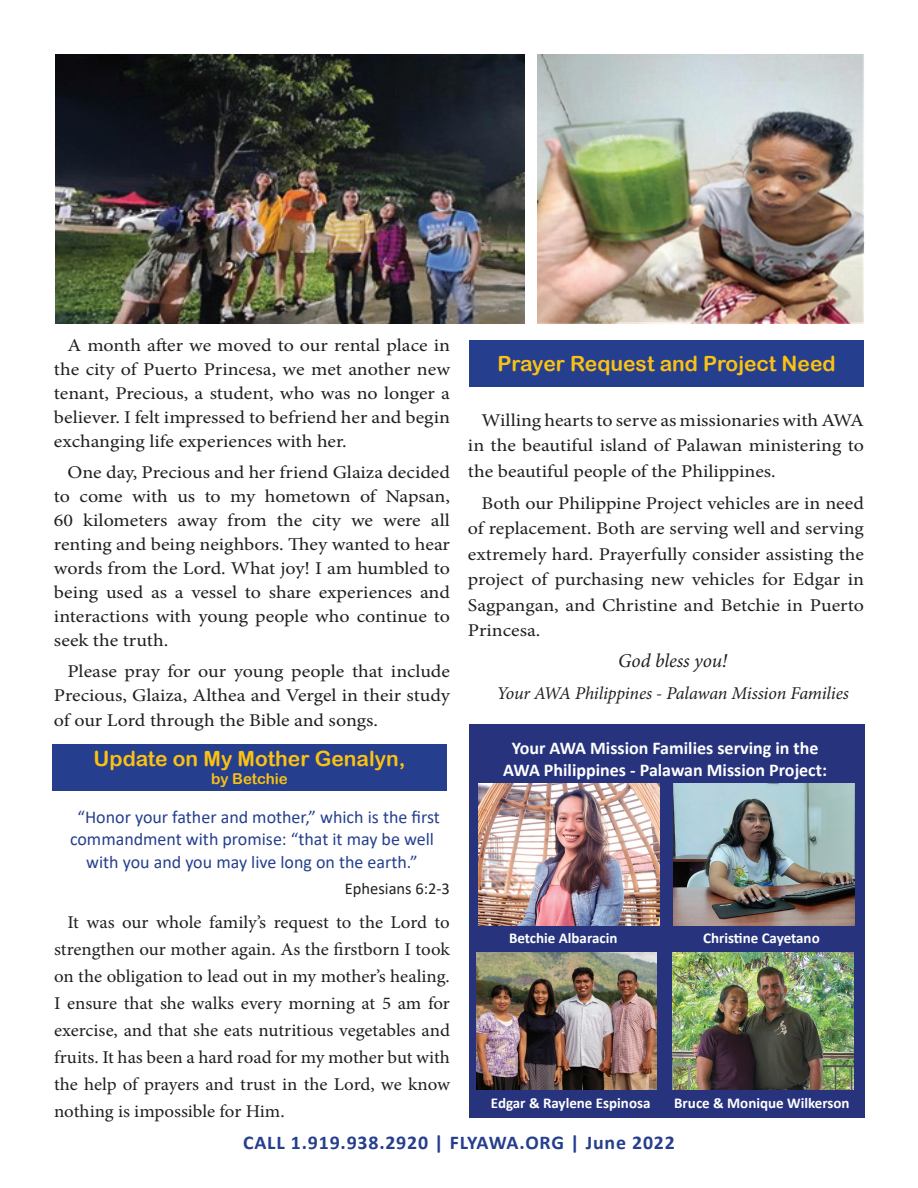
<style>
.page{position:relative;width:918px;height:1188px;background:#fff}
.page>*{position:absolute;margin:0;border:0;box-sizing:border-box;transform-origin:0 0}
.t1{font:21px "Arial Rounded MT Bold";color:#fbc112}
.t2{font:700 19.5px "Calibri";letter-spacing:.04em;color:#253f8e}
.t3{font:italic 19.5px "Minion Pro";letter-spacing:-.005em;color:#231f20}
.t4{font:18px/24px "Minion Pro";color:#231f20;text-align:justify;scale:1.11 1}
.t5{font:18px/27px "Minion Pro";color:#231f20;text-align:justify;scale:1.05 1}
.t6{font:18px/22.5px "Calibri";color:#253f8e;text-align:center}
.t7{font:700 18px/21.6px "Calibri";color:#fff;text-align:center}
.t8{font:italic 18px "Minion Pro";letter-spacing:-.01em;color:#231f20}
.t9{font:16.5px "Calibri";color:#231f20}
.t10{font:700 15px "Calibri";color:#fff}
.t11{font:15px "Arial Rounded MT Bold";color:#fbc112}
</style>
<div class="page">
<div style="left:469px;top:340px;width:395px;height:47px;background:#253f8e"></div>
<div style="left:469px;top:725px;width:396px;height:393px;background:#27347d"></div>
<img style="left:477px;top:952px;width:180px;height:137px">
<img style="left:673px;top:783px;width:182px;height:142px">
<img style="left:672px;top:952px;width:182px;height:137px">
<img style="left:478px;top:783px;width:182px;height:142px">
<div style="left:52px;top:744px;width:395px;height:47px;background:#253f8e"></div>
<img style="left:55px;top:54px;width:470px;height:270px">
<img style="left:538px;top:54px;width:326px;height:270px">
<p class="t4" style="left:54px;top:333px;width:358px;text-indent:14px">A month after we moved to our rental place in the city of Puerto Princesa, we met another new tenant, Precious, a student, who was no longer a believer. I felt impressed to befriend her and begin exchanging life experiences with her.</p>
<p class="t4" style="left:54px;top:460px;width:358px;text-indent:14px">One day, Precious and her friend Glaiza decided to come with us to my hometown of Napsan, 60 kilometers away from the city we were all renting and being neighbors. They wanted to hear words from the Lord. What joy! I am humbled to being used as a vessel to share experiences and interactions with young people who continue to seek the truth.</p>
<p class="t4" style="left:54px;top:659px;width:358px;line-height:24.8px;text-indent:14px">Please pray for our young people that include Precious, Glaiza, Althea and Vergel in their study of our Lord through the Bible and songs.</p>
<p class="t1" style="left:94px;top:746px;width:313px">Update on My Mother Genalyn,</p>
<p class="t11" style="left:211px;top:770px;width:78px">by Betchie</p>
<p class="t6" style="left:70px;top:805px;width:371px">“Honor your father and mother,” which is the first commandment with promise: “that it may be well with you and you may live long on the earth.”</p>
<p class="t9" style="left:345px;top:877px;width:107px">Ephesians 6:2-3</p>
<p class="t5" style="left:54px;top:909px;width:379px;text-indent:13px">It was our whole family’s request to the Lord to strengthen our mother again. As the firstborn I took on the obligation to lead out in my mother’s healing.<br>I ensure that she walks every morning at 5 am for exercise, and that she eats nutritious vegetables and fruits. It has been a hard road for my mother but with the help of prayers and trust in the Lord, we know nothing is impossible for Him.</p>
<p class="t1" style="left:497px;top:351px;width:340px">Prayer Request and Project Need</p>
<p class="t4" style="left:468px;top:407px;width:358px;line-height:25.5px;text-indent:14px">Willing hearts to serve as missionaries with AWA in the beautiful island of Palawan ministering to the beautiful people of the Philippines.</p>
<p class="t4" style="left:468px;top:490px;width:358px;line-height:25.5px;text-indent:14px">Both our Philippine Project vehicles are in need of replacement. Both are serving well and serving extremely hard. Prayerfully consider assisting the project of purchasing new vehicles for Edgar in Sagpangan, and Christine and Betchie in Puerto Princesa.</p>
<p class="t3" style="left:618px;top:648px;width:110px">God bless you!</p>
<p class="t8" style="left:497px;top:681px;width:354px">Your AWA Philippines - Palawan Mission Families</p>
<p class="t7" style="left:503px;top:737px;width:325px">Your AWA Mission Families serving in the<br>AWA Philippines - Palawan Mission Project:</p>
<p class="t10" style="left:509px;top:927px;width:110px">Betchie Albaracin</p>
<p class="t10" style="left:703px;top:927px;width:118px">Christine Cayetano</p>
<p class="t10" style="left:491px;top:1092px;width:161px">Edgar &amp; Raylene Espinosa</p>
<p class="t10" style="left:674px;top:1092px;width:177px">Bruce &amp; Monique Wilkerson</p>
<p class="t2" style="left:243px;top:1128px;width:433px">CALL 1.919.938.2920 | FLYAWA.ORG | June 2022</p>
</div>
